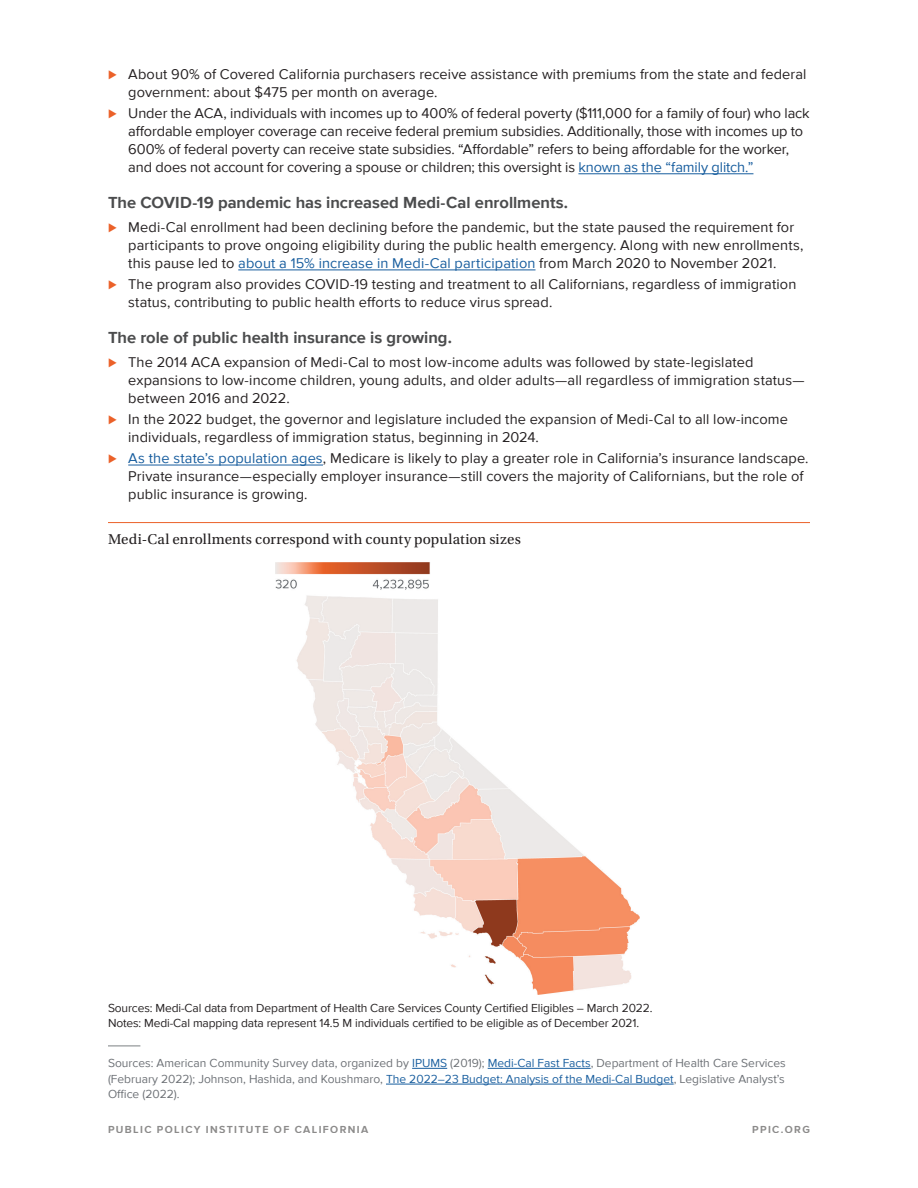
<style>
.page{position:relative;width:918px;height:1188px;background:#fff}
.page>*{position:absolute;margin:0;border:0;box-sizing:border-box;transform-origin:0 0}
.t1{font:700 16.5px "Proxima Nova";color:#4b4c4d}
.t2{font:15px "Utopia Std";letter-spacing:.01em;color:#231f20}
.t3{font:14.55px/18px "Proxima Nova";letter-spacing:.01em;color:#231f20}
.t4{font:12px/15.8px "Proxima Nova";color:#6c7075;text-align:justify}
.t5{font:12px/15.8px "Proxima Nova";letter-spacing:-.01em;color:#231f20}
.t6{font:700 10.5px "Proxima Nova";letter-spacing:.13em;color:#181615}
.s1{font-weight:500;font-style:italic;color:#eb6129}
.s2{color:#175d9e}
</style>
<div class="page">
<hr style="left:578px;top:174px;width:175px;height:1px;background:#175d9e">
<hr style="left:238px;top:270px;width:298px;height:1px;background:#175d9e">
<hr style="left:128px;top:465px;width:195px;height:1px;background:#175d9e">
<hr style="left:108px;top:522px;width:702px;height:1px;background:#eb6129">
<img style="left:276px;top:563px;width:363px;height:432px">
<hr style="left:108px;top:1045px;width:32px;height:2px;background:#a7aaac">
<hr style="left:412px;top:1068px;width:35px;height:1px;background:#175d9e">
<hr style="left:488px;top:1068px;width:103px;height:1px;background:#175d9e">
<hr style="left:386px;top:1084px;width:288px;height:1px;background:#175d9e">
<p class="t3" style="left:128px;top:65px;width:680px;text-indent:-20px"><span class="s1">⊲</span> About 90% of Covered California purchasers receive assistance with premiums from the state and federal government: about $475 per month on average.</p>
<p class="t3" style="left:128px;top:104px;width:683px;text-indent:-20px"><span class="s1">⊲</span> Under the ACA, individuals with incomes up to 400% of federal poverty ($111,000 for a family of four) who lack affordable employer coverage can receive federal premium subsidies. Additionally, those with incomes up to 600% of federal poverty can receive state subsidies. “Affordable” refers to being affordable for the worker, and does not account for covering a spouse or children; this oversight is <span class="s2">known as the “family glitch.”</span></p>
<p class="t1" style="left:108px;top:190px;width:462px">The COVID-19 pandemic has increased Medi-Cal enrollments.</p>
<p class="t3" style="left:128px;top:218px;width:677px;text-indent:-20px"><span class="s1">⊲</span> Medi-Cal enrollment had been declining before the pandemic, but the state paused the requirement for participants to prove ongoing eligibility during the public health emergency. Along with new enrollments, this pause led to <span class="s2">about a 15% increase in Medi-Cal participation</span> from March 2020 to November 2021.</p>
<p class="t3" style="left:128px;top:275px;width:670px;text-indent:-20px"><span class="s1">⊲</span> The program also provides COVID-19 testing and treatment to all Californians, regardless of immigration status, contributing to public health efforts to reduce virus spread.</p>
<p class="t1" style="left:108px;top:325px;width:345px">The role of public health insurance is growing.</p>
<p class="t3" style="left:128px;top:353px;width:678px;text-indent:-20px"><span class="s1">⊲</span> The 2014 ACA expansion of Medi-Cal to most low-income adults was followed by state-legislated expansions to low-income children, young adults, and older adults—all regardless of immigration status— between 2016 and 2022.</p>
<p class="t3" style="left:128px;top:410px;width:661px;text-indent:-20px"><span class="s1">⊲</span> In the 2022 budget, the governor and legislature included the expansion of Medi-Cal to all low-income individuals, regardless of immigration status, beginning in 2024.</p>
<p class="t3" style="left:128px;top:449px;width:682px;text-indent:-20px"><span class="s1">⊲</span> <span class="s2">As the state’s population ages</span>, Medicare is likely to play a greater role in California’s insurance landscape.<br>Private insurance—especially employer insurance—still covers the majority of Californians, but the role of public insurance is growing.</p>
<p class="t2" style="left:108px;top:531px;width:414px">Medi-Cal enrollments correspond with county population sizes</p>
<p class="t5" style="left:108px;top:999px;width:546px">Sources: Medi-Cal data from Department of Health Care Services County Certified Eligibles – March 2022.<br>Notes: Medi-Cal mapping data represent 14.5 M individuals certified to be eligible as of December 2021.</p>
<p class="t4" style="left:108px;top:1054px;width:679px">Sources: American Community Survey data, organized by <span class="s2">IPUMS</span> (2019); <span class="s2">Medi-Cal Fast Facts</span>, Department of Health Care Services (February 2022); Johnson, Hashida, and Koushmaro, <span class="s2">The 2022–23 Budget: Analysis of the Medi-Cal Budget</span>, Legislative Analyst’s Office (2022).</p>
<p class="t6" style="left:108px;top:1121px;width:262px">PUBLIC POLICY INSTITUTE OF CALIFORNIA</p>
<p class="t6" style="left:752px;top:1121px;width:59px">PPIC.ORG</p>
</div>
